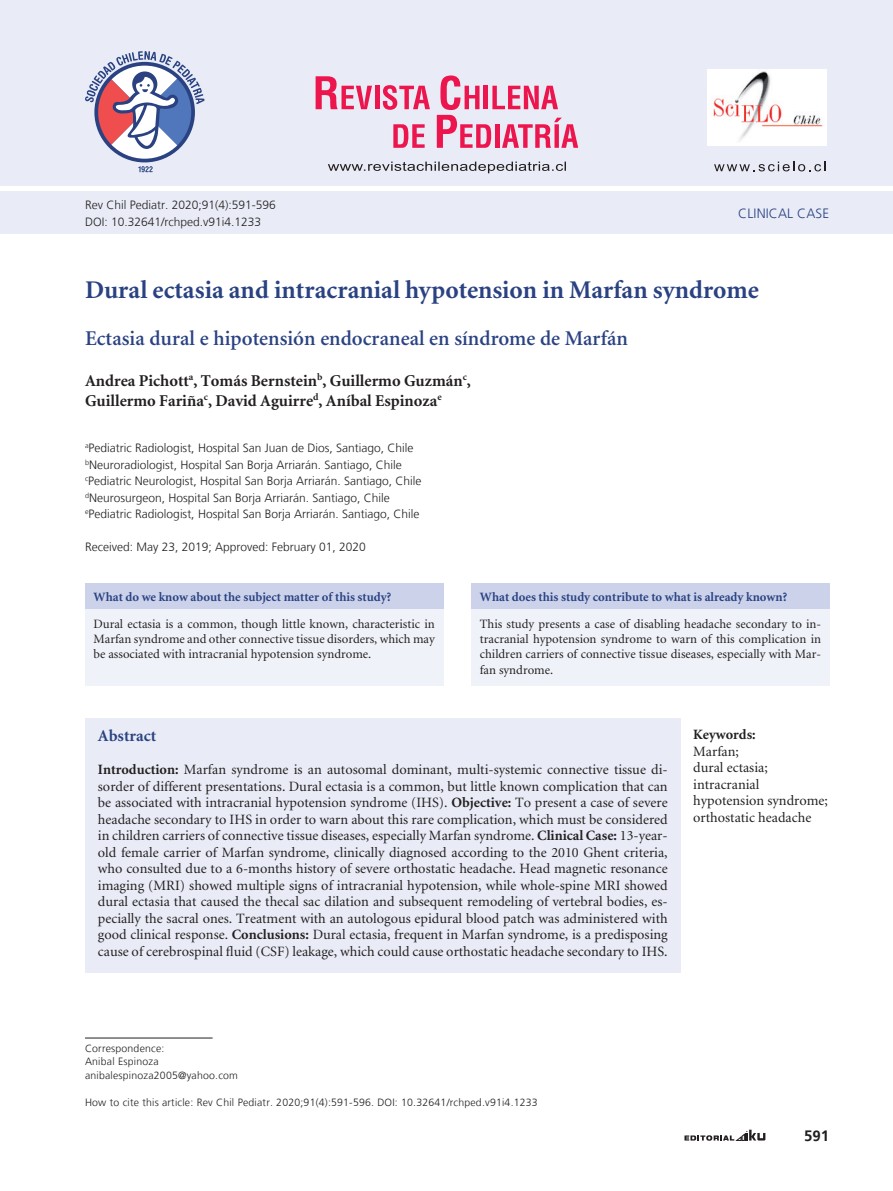
<style>
.page{position:relative;width:893px;height:1191px;background:#fff}
.page>*{position:absolute;margin:0;border:0;box-sizing:border-box;transform-origin:0 0}
._2-titulo{font:700 25.5px "Minion";color:#2a4282}
._2-titulo_ingles{font:600 21px "Minion";color:#2a4282}
._3-autor{font:700 16.5px/19.8px "Minion";color:#231f20}
._6-subtitulo{font:700 16.5px "Minion";color:#2a4282}
._1-texto{font:700 15px "Frutiger LT";color:#231f20}
._5-resumen{font:14.25px/16.5px "Minion";color:#231f20}
._5-resumen-2{font:700 14.25px "Minion";color:#231f20}
._2-nombre_sección{font:300 13.5px "Frutiger LT";letter-spacing:.01em;color:#2a4282}
._5-resumen-3{font:12.75px/15.3px "Minion";color:#231f20;text-align:justify}
._6-subtitulo-2{font:700 12.75px "Minion";color:#2a4282}
._3-datos_autores-doi{font:300 12px "Frutiger LT";color:#231f20}
._4-correspondencia{font:300 10.5px "Frutiger LT";letter-spacing:.02em;color:#231f20}
.s1{font-weight:700}
</style>
<div class="page">
<svg style="left:684px;top:1129px;width:81px;height:11px"></svg>
<div style="left:0;top:192px;width:893px;height:42px;background:#e9ecf6"></div>
<div style="left:0;top:0;width:893px;height:186px;background:#e9ecf6"></div>
<svg style="left:714px;top:162px;width:111px;height:9px"></svg>
<svg style="left:138px;top:166px;width:15px;height:6px"></svg>
<svg style="left:85px;top:51px;width:120px;height:108px"></svg>
<img style="left:707px;top:70px;width:119px;height:75px">
<svg style="left:393px;top:124px;width:32px;height:24px"></svg>
<svg style="left:316px;top:76px;width:56px;height:33px"></svg>
<hr style="left:375px;top:86px;width:4px;height:23px;background:#ed154e">
<svg style="left:383px;top:85px;width:47px;height:25px"></svg>
<svg style="left:437px;top:75px;width:141px;height:73px"></svg>
<svg style="left:328px;top:162px;width:238px;height:11px"></svg>
<hr style="left:85px;top:1037px;width:128px;height:1px;background:#231f20">
<div style="left:85px;top:583px;width:358px;height:26px;background:#cbd2ea"></div>
<div style="left:85px;top:609px;width:358px;height:77px;background:#eff2f9"></div>
<div style="left:471px;top:583px;width:359px;height:26px;background:#cbd2ea"></div>
<div style="left:471px;top:609px;width:359px;height:77px;background:#eff2f9"></div>
<div style="left:85px;top:718px;width:595px;height:254px;background:#e9ecf6"></div>
<p class="_3-datos_autores-doi" style="left:85px;top:198px;width:192px">Rev Chil Pediatr. 2020;91(4):591-596</p>
<p class="_3-datos_autores-doi" style="left:85px;top:215px;width:178px">DOI: 10.32641/rchped.v91i4.1233</p>
<p class="_2-nombre_sección" style="left:738px;top:205px;width:92px">CLINICAL CASE</p>
<h1 class="_2-titulo" style="left:85px;top:277px;width:675px">Dural ectasia and intracranial hypotension in Marfan syndrome</h1>
<p class="_2-titulo_ingles" style="left:85px;top:327px;width:545px">Ectasia dural e hipotensión endocraneal en síndrome de Marfán</p>
<p class="_3-autor" style="left:85px;top:371px;width:387px">Andrea Pichott<sup>a</sup>, Tomás Bernstein<sup>b</sup>, Guillermo Guzmán<sup>c</sup>,<br>Guillermo Fariña<sup>c</sup>, David Aguirre<sup>d</sup>, Aníbal Espinoza<sup>e</sup></p>
<p class="_3-datos_autores-doi" style="left:85px;top:441px;width:330px"><sup>a</sup>Pediatric Radiologist, Hospital San Juan de Dios, Santiago, Chile</p>
<p class="_3-datos_autores-doi" style="left:85px;top:457px;width:318px"><sup>b</sup>Neuroradiologist, Hospital San Borja Arriarán. Santiago, Chile</p>
<p class="_3-datos_autores-doi" style="left:85px;top:474px;width:338px"><sup>c</sup>Pediatric Neurologist, Hospital San Borja Arriarán. Santiago, Chile</p>
<p class="_3-datos_autores-doi" style="left:85px;top:490px;width:306px"><sup>d</sup>Neurosurgeon, Hospital San Borja Arriarán. Santiago, Chile</p>
<p class="_3-datos_autores-doi" style="left:85px;top:507px;width:336px"><sup>e</sup>Pediatric Radiologist, Hospital San Borja Arriarán. Santiago, Chile</p>
<p class="_3-datos_autores-doi" style="left:85px;top:540px;width:282px">Received: May 23, 2019; Approved: February 01, 2020</p>
<p class="_6-subtitulo-2" style="left:94px;top:590px;width:299px">What do we know about the subject matter of this study?</p>
<p class="_5-resumen-3" style="left:94px;top:616px;width:343px">Dural ectasia is a common, though little known, characteristic in Marfan syndrome and other connective tissue disorders, which may be associated with intracranial hypotension syndrome.</p>
<p class="_6-subtitulo-2" style="left:480px;top:590px;width:309px">What does this study contribute to what is already known?</p>
<p class="_5-resumen-3" style="left:480px;top:616px;width:343px">This study presents a case of disabling headache secondary to in&shy;tracranial hypotension syndrome to warn of this complication in children carriers of connective tissue diseases, especially with Mar&shy;fan syndrome.</p>
<p class="_6-subtitulo" style="left:98px;top:727px;width:60px">Abstract</p>
<p class="_5-resumen" style="left:98px;top:761px;width:571px;text-align:justify"><span class="s1">Introduction:</span> Marfan syndrome is an autosomal dominant, multi-systemic connective tissue di&shy;sorder of different presentations. Dural ectasia is a common, but little known complication that can be associated with intracranial hypotension syndrome (IHS). <span class="s1">Objective:</span> To present a case of severe headache secondary to IHS in order to warn about this rare complication, which must be considered in children carriers of connective tissue diseases, especially Marfan syndrome. <span class="s1">Clinical Case:</span> 13-year&shy;old female carrier of Marfan syndrome, clinically diagnosed according to the 2010 Ghent criteria, who consulted due to a 6-months history of severe orthostatic headache. Head magnetic resonance imaging (MRI) showed multiple signs of intracranial hypotension, while whole-spine MRI showed dural ectasia that caused the thecal sac dilation and subsequent remodeling of vertebral bodies, es&shy;pecially the sacral ones. Treatment with an autologous epidural blood patch was administered with good clinical response. <span class="s1">Conclusions:</span> Dural ectasia, frequent in Marfan syndrome, is a predisposing cause of cerebrospinal fluid (CSF) leakage, which could cause orthostatic headache secondary to IHS.</p>
<p class="_5-resumen-2" style="left:693px;top:727px;width:64px">Keywords:</p>
<p class="_5-resumen" style="left:693px;top:743px;width:136px">Marfan;<br>dural ectasia; intracranial hypotension syndrome; orthostatic headache</p>
<p class="_4-correspondencia" style="left:85px;top:1042px;width:81px">Correspondence:</p>
<p class="_4-correspondencia" style="left:85px;top:1055px;width:75px">Anibal Espinoza</p>
<p class="_4-correspondencia" style="left:85px;top:1069px;width:154px">anibalespinoza2005@yahoo.com</p>
<p class="_4-correspondencia" style="left:85px;top:1096px;width:454px">How to cite this article: Rev Chil Pediatr. 2020;91(4):591-596. DOI: 10.32641/rchped.v91i4.1233</p>
<p class="_1-texto" style="left:804px;top:1127px;width:27px">591</p>
</div>
